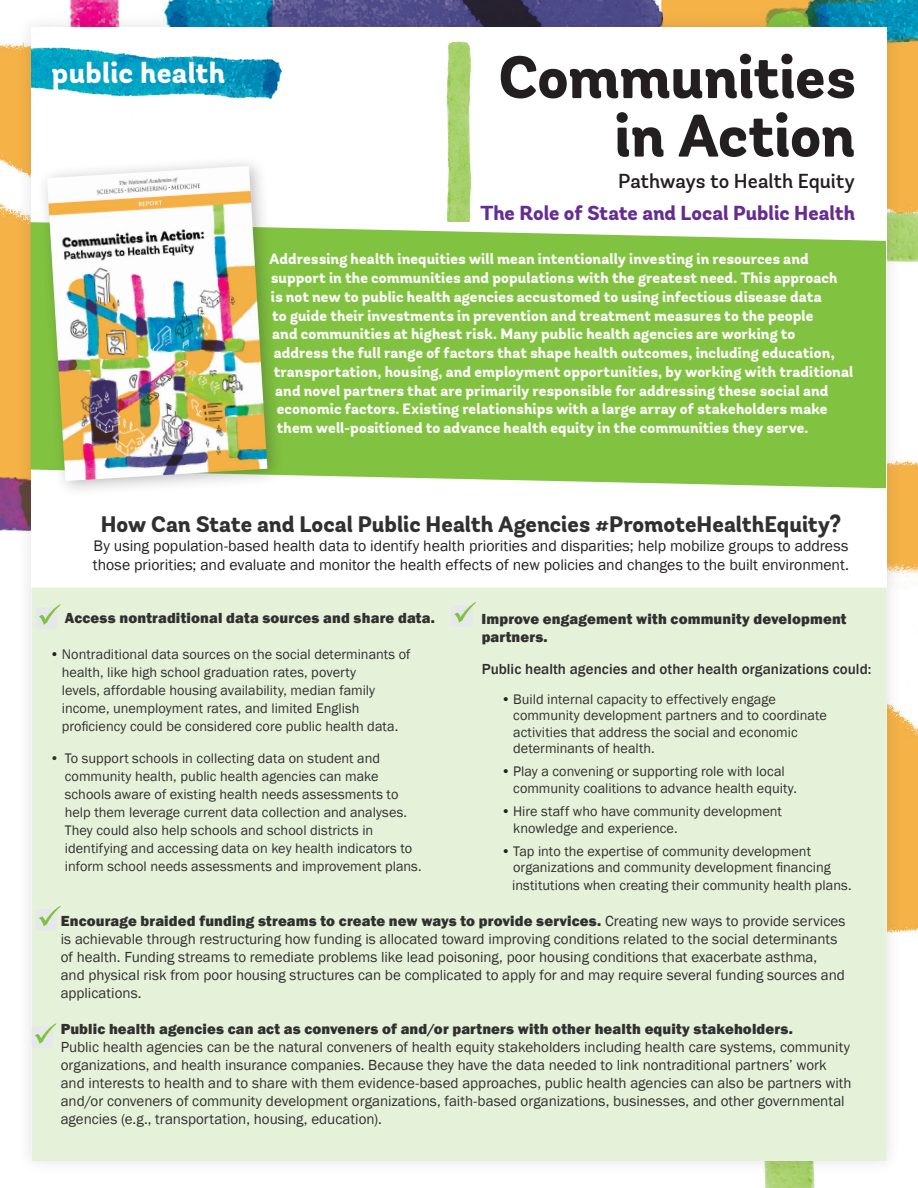
<style>
.page{position:relative;width:918px;height:1188px;background:#fff}
.page>*{position:absolute;margin:0;border:0;box-sizing:border-box;transform-origin:0 0}
.t1{font:800 60px "Andes Rounded";letter-spacing:-.015em;color:#231f20}
.t2{font:800 29.25px "Andes Rounded";letter-spacing:.01em;color:#fff}
.t3{font:800 22.5px "Andes Rounded";letter-spacing:-.005em;color:#312f30}
.t4{font:800 20.25px "Andes Rounded";color:#652d91}
.t5{font:500 20.25px "Andes Rounded";letter-spacing:-.01em;color:#231f20}
.t6{font:15.75px/18.9px "Franklin Gothic";color:#231f20}
.t7{font:15px/18px "Franklin Gothic";color:#312f30}
.t8{font:800 15px "Andes Rounded";letter-spacing:.005em;color:#fff}
.t9{font:800 15px/18px "Franklin Gothic";letter-spacing:.01em;color:#312f30}
.t10{font:500 15px "Franklin Gothic";letter-spacing:.005em;color:#312f30}
.t11{font:14.25px/18px "Franklin Gothic";color:#312f30}
.s1{color:#231f20}
.s2{font-weight:800}
</style>
<div class="page">
<img style="left:0;top:0;width:918px;height:1188px">
<div style="left:16px;top:12px;width:886px;height:1164px;background:#231f20;opacity:.13"></div>
<div style="left:31px;top:27px;width:856px;height:1134px;background:#fff"></div>
<div style="left:32px;top:588px;width:855px;height:573px;background:#e5f1d8"></div>
<svg style="left:31px;top:222px;width:855px;height:266px;background:#89c74d"></svg>
<img style="left:446px;top:41px;width:26px;height:180px">
<div style="left:37px;top:154px;width:249px;height:344px;background:#231f20;opacity:.3"></div>
<img style="left:47px;top:166px;width:220px;height:315px">
<img style="left:32px;top:20px;width:266px;height:79px">
<div style="left:451px;top:605px;width:22px;height:22px;background:#e6e7e9;border-radius:4px"></div>
<svg style="left:454px;top:602px;width:22px;height:21px"></svg>
<div style="left:36px;top:607px;width:21px;height:22px;background:#e6e7e9;border-radius:4px"></div>
<svg style="left:39px;top:604px;width:22px;height:21px"></svg>
<div style="left:36px;top:909px;width:21px;height:22px;background:#e6e7e9;border-radius:4px"></div>
<svg style="left:39px;top:906px;width:22px;height:20px"></svg>
<div style="left:32px;top:1026px;width:21px;height:22px;background:#e6e7e9;border-radius:4px"></div>
<svg style="left:35px;top:1023px;width:22px;height:21px"></svg>
<p class="t2" style="left:52px;top:54px;width:175px">public health</p>
<p class="t1" style="left:499px;top:39px;width:358px">Communities</p>
<p class="t1" style="left:614px;top:98px;width:242px">in Action</p>
<p class="t5" style="left:618px;top:169px;width:238px">Pathways to Health Equity</p>
<p class="t4" style="left:480px;top:200px;width:376px">The Role of State and Local Public Health</p>
<p class="t8" style="left:269px;top:250px;width:541px">Addressing health inequities will mean intentionally investing in resources and</p>
<p class="t8" style="left:271px;top:268px;width:568px">support in the communities and populations with the greatest need. This approach</p>
<p class="t8" style="left:271px;top:287px;width:552px">is not new to public health agencies accustomed to using infectious disease data</p>
<p class="t8" style="left:272px;top:306px;width:543px">to guide their investments in prevention and treatment measures to the people</p>
<p class="t8" style="left:272px;top:325px;width:525px">and communities at highest risk. Many public health agencies are working to</p>
<p class="t8" style="left:274px;top:343px;width:562px">address the full range of factors that shape health outcomes, including education,</p>
<p class="t8" style="left:274px;top:362px;width:581px">transportation, housing, and employment opportunities, by working with traditional</p>
<p class="t8" style="left:275px;top:381px;width:555px">and novel partners that are primarily responsible for addressing these social and</p>
<p class="t8" style="left:277px;top:400px;width:552px">economic factors. Existing relationships with a large array of stakeholders make</p>
<p class="t8" style="left:277px;top:418px;width:533px">them well-positioned to advance health equity in the communities they serve.</p>
<p class="t3" style="left:101px;top:510px;width:742px">How Can State and Local Public Health Agencies #PromoteHealthEquity?</p>
<p class="t6" style="left:93px;top:537px;width:758px">By using population-based health data to identify health priorities and disparities; help mobilize groups to address those priorities; and evaluate and monitor the health effects of new policies and changes to the built environment.</p>
<p class="t9" style="left:65px;top:609px;width:372px">Access nontraditional data sources and share data.</p>
<p class="t11" style="left:62px;top:646px;width:350px;text-indent:-12px"><span class="s1">•</span> Nontraditional data sources on the social determinants of health, like high school graduation rates, poverty<br>levels, affordable housing availability, median family income, unemployment rates, and limited English proficiency could be considered core public health data.</p>
<p class="t11" style="left:65px;top:749px;width:358px;text-indent:-15px">• To support schools in collecting data on student and community health, public health agencies can make schools aware of existing health needs assessments to help them leverage current data collection and analyses.<br>They could also help schools and school districts in identifying and accessing data on key health indicators to inform school needs assessments and improvement plans.</p>
<p class="t9" style="left:481px;top:610px;width:367px">Improve engagement with community development partners.</p>
<p class="t10" style="left:482px;top:659px;width:391px">Public health agencies and other health organizations could:</p>
<p class="t11" style="left:513px;top:691px;width:315px;line-height:16.5px;text-indent:-12px"><span class="s1">•</span> Build internal capacity to effectively engage community development partners and to coordinate activities that address the social and economic determinants of health.</p>
<p class="t11" style="left:513px;top:764px;width:285px;line-height:16.5px;text-indent:-12px"><span class="s1">•</span> Play a convening or supporting role with local community coalitions to advance health equity.</p>
<p class="t11" style="left:513px;top:803px;width:270px;line-height:16.5px;text-indent:-12px"><span class="s1">•</span> Hire staff who have community development knowledge and experience.</p>
<p class="t11" style="left:513px;top:843px;width:319px;line-height:16.5px;text-indent:-12px"><span class="s1">•</span> Tap into the expertise of community development organizations and community development financing</p>
<p class="t11" style="left:512px;top:877px;width:341px">institutions when creating their community health plans.</p>
<p class="t7" style="left:61px;top:912px;width:786px"><span class="s2">Encourage braided funding streams to create new ways to provide services.</span> Creating new ways to provide services is achievable through restructuring how funding is allocated toward improving conditions related to the social determinants of health. Funding streams to remediate problems like lead poisoning, poor housing conditions that exacerbate asthma,<br>and physical risk from poor housing structures can be complicated to apply for and may require several funding sources and applications.</p>
<p class="t7" style="left:61px;top:1020px;width:792px"><span class="s2">Public health agencies can act as conveners of and/or partners with other health equity stakeholders.<br></span>Public health agencies can be the natural conveners of health equity stakeholders including health care systems, community organizations, and health insurance companies. Because they have the data needed to link nontraditional partners’ work and interests to health and to share with them evidence-based approaches, public health agencies can also be partners with and/or conveners of community development organizations, faith-based organizations, businesses, and other governmental agencies (e.g., transportation, housing, education).</p>
</div>
